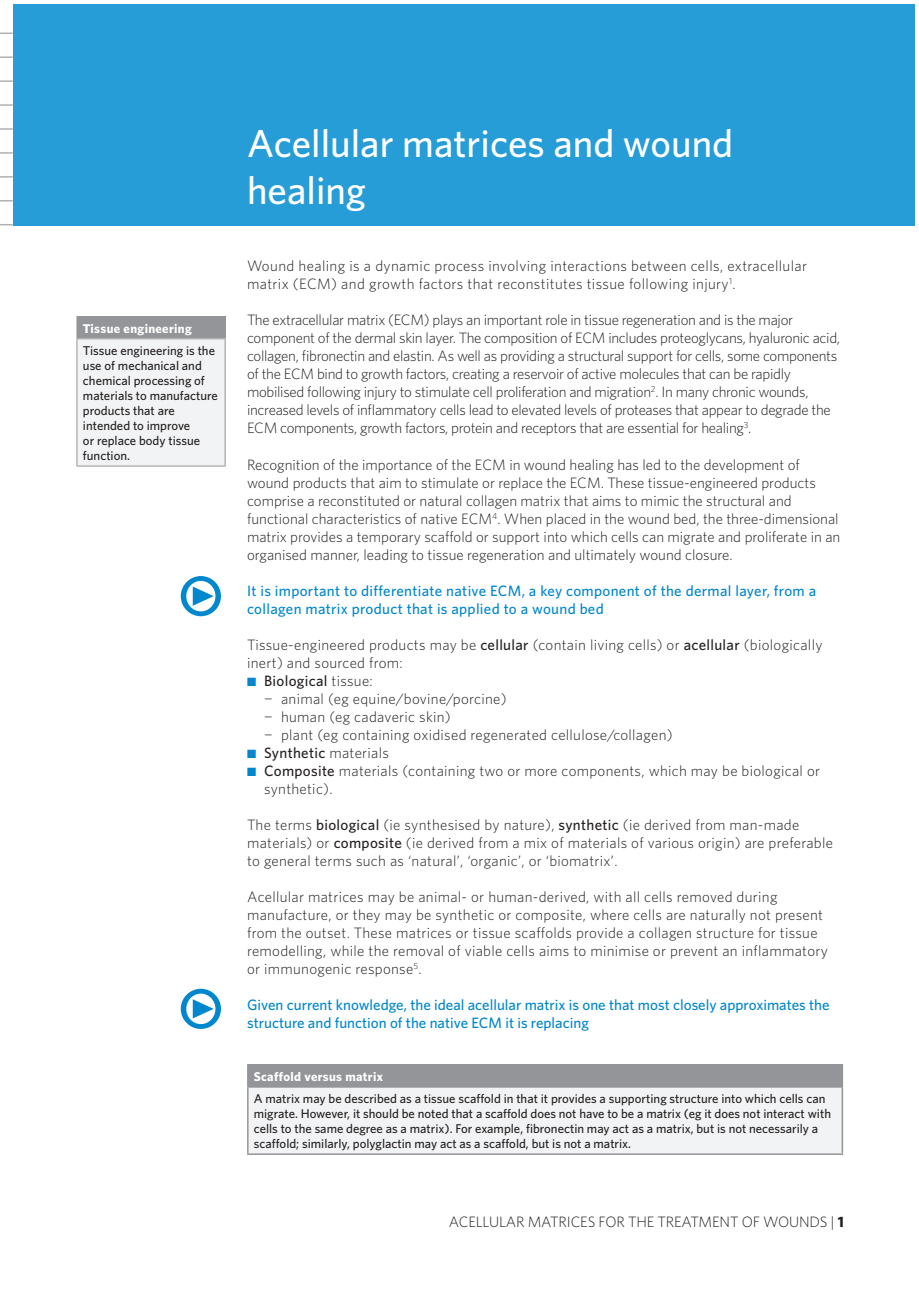
<style>
.page{position:relative;width:919px;height:1289px;background:#fff}
.page>*{position:absolute;margin:0;border:0;box-sizing:border-box;transform-origin:0 0}
.t1{font:54px "Meta Pro";color:#0087cd}
.t2{font:500 39px/46.8px "Whitney";color:#fff}
.t3{font:300 15px/18px "Whitney";letter-spacing:.02em;color:#231f20}
.t4{font:300 15px/18px "Whitney";letter-spacing:-.02em;color:#231f20}
.t5{font:300 15px/18px "Whitney";color:#231f20}
.t6{font:300 15px/18px "Whitney";letter-spacing:.025em;color:#231f20}
.t7{font:500 15px/18px "Whitney";color:#0087cd}
.t8{font:500 15px/18px "Whitney";letter-spacing:.02em;color:#0087cd}
.t9{font:500 15px "Whitney";letter-spacing:.02em;color:#231f20}
.t10{font:500 12.75px/15px "Whitney";color:#231f20}
.t11{font:700 12.75px "Whitney";letter-spacing:.025em;color:#fff}
.s1{font-weight:500}
.s2{color:#0087cd}
.s3{font-weight:300}
.s4{font-weight:700}
</style>
<div class="page">
<div style="left:13px;top:4px;width:901px;height:221px;background:#279dd8"></div>
<svg style="left:0;top:33px;width:13px;height:1px"></svg>
<svg style="left:0;top:56px;width:13px;height:2px"></svg>
<svg style="left:0;top:80px;width:13px;height:2px"></svg>
<svg style="left:0;top:104px;width:13px;height:2px"></svg>
<svg style="left:0;top:128px;width:13px;height:2px"></svg>
<svg style="left:0;top:152px;width:13px;height:2px"></svg>
<svg style="left:0;top:176px;width:13px;height:2px"></svg>
<svg style="left:0;top:200px;width:13px;height:1px"></svg>
<svg style="left:0;top:224px;width:13px;height:1px"></svg>
<div style="left:77px;top:316px;width:148px;height:23px;background:#939598"></div>
<div style="left:77px;top:339px;width:148px;height:127px;background:#f2f3f4"></div>
<svg style="left:225px;top:317px;width:1px;height:21px"></svg>
<hr style="left:77px;top:339px;width:1px;height:126px;background:#939598">
<hr style="left:225px;top:339px;width:1px;height:126px;background:#939598">
<hr style="left:77px;top:465px;width:148px;height:1px;background:#939598">
<div style="left:248px;top:1064px;width:594px;height:22px;background:#939598"></div>
<div style="left:248px;top:1086px;width:594px;height:68px;background:#f2f3f4"></div>
<svg style="left:247px;top:1065px;width:1px;height:21px"></svg>
<hr style="left:247px;top:1063px;width:596px;height:2px;background:#939598">
<hr style="left:841px;top:1065px;width:2px;height:21px;background:#939598">
<hr style="left:247px;top:1087px;width:1px;height:66px;background:#939598">
<hr style="left:247px;top:1086px;width:596px;height:1px;background:#939598">
<hr style="left:841px;top:1087px;width:2px;height:66px;background:#939598">
<hr style="left:247px;top:1153px;width:596px;height:1px;background:#939598">
<p class="t11" style="left:83px;top:320px;width:110px">Tissue engineering</p>
<p class="t10" style="left:83px;top:343px;width:136px">Tissue engineering is the use of mechanical and chemical processing of materials to manufacture products that are intended to improve<br>or replace body tissue function.</p>
<h1 class="t1" style="left:178px;top:555px;width:47px">•</h1>
<h1 class="t1" style="left:178px;top:968px;width:47px">•</h1>
<h2 class="t2" style="left:247px;top:119px;width:487px">Acellular matrices and wound healing</h2>
<p class="t6" style="left:247px;top:257px;width:561px">Wound healing is a dynamic process involving interactions between cells, extracellular matrix (ECM) and growth factors that reconstitutes tissue following injury<sup>1</sup>.</p>
<p class="t4" style="left:247px;top:311px;width:594px">The extracellular matrix (ECM) plays an important role in tissue regeneration and is the major component of the dermal skin layer. The composition of ECM includes proteoglycans, hyaluronic acid, collagen, fibronectin and elastin. As well as providing a structural support for cells, some components of the ECM bind to growth factors, creating a reservoir of active molecules that can be rapidly mobilised following injury to stimulate cell proliferation and migration<sup>2</sup>. In many chronic wounds, increased levels of inflammatory cells lead to elevated levels of proteases that appear to degrade the ECM components, growth factors, protein and receptors that are essential for healing<sup>3</sup>.</p>
<p class="t5" style="left:247px;top:455px;width:594px">Recognition of the importance of the ECM in wound healing has led to the development of wound products that aim to stimulate or replace the ECM. These tissue-engineered products comprise a reconstituted or natural collagen matrix that aims to mimic the structural and functional characteristics of native ECM<sup>4</sup>. When placed in the wound bed, the three-dimensional matrix provides a temporary scaffold or support into which cells can migrate and proliferate in an organised manner, leading to tissue regeneration and ultimately wound closure.</p>
<p class="t8" style="left:247px;top:581px;width:570px">It is important to differentiate native ECM, a key component of the dermal layer, from a collagen matrix product that is applied to a wound bed</p>
<p class="t3" style="left:247px;top:635px;width:577px">Tissue-engineered products may be <span class="s1">cellular</span> (contain living cells) or <span class="s1">acellular</span> (biologically inert) and sourced from:</p>
<p class="t3" style="left:264px;top:671px;width:410px;text-indent:-17px"><span class="s2">■</span> <span class="s1">Biological</span> tissue:<br>¬ animal (eg equine/bovine/porcine)<br>¬ human (eg cadaveric skin)<br>¬ plant (eg containing oxidised regenerated cellulose/collagen)</p>
<p class="t9" style="left:247px;top:743px;width:143px"><span class="s2">■</span> Synthetic <span class="s3">materials</span></p>
<p class="t3" style="left:264px;top:761px;width:557px;text-indent:-17px"><span class="s2">■</span> <span class="s1">Composite</span> materials (containing two or more components, which may be biological or synthetic).</p>
<p class="t3" style="left:247px;top:815px;width:587px">The terms <span class="s1">biological</span> (ie synthesised by nature), <span class="s1">synthetic</span> (ie derived from man-made materials) or <span class="s1">composite</span> (ie derived from a mix of materials of various origin) are preferable to general terms such as ‘natural’, ‘organic’, or ‘biomatrix’.</p>
<p class="t3" style="left:247px;top:887px;width:582px">Acellular matrices may be animal- or human-derived, with all cells removed during manufacture, or they may be synthetic or composite, where cells are naturally not present from the outset. These matrices or tissue scaffolds provide a collagen structure for tissue remodelling, while the removal of viable cells aims to minimise or prevent an inflammatory or immunogenic response<sup>5</sup>.</p>
<p class="t7" style="left:247px;top:995px;width:584px">Given current knowledge, the ideal acellular matrix is one that most closely approximates the structure and function of the native ECM it is replacing</p>
<p class="t11" style="left:254px;top:1068px;width:131px">Scaffold versus matrix</p>
<p class="t10" style="left:254px;top:1090px;width:578px">A matrix may be described as a tissue scaffold in that it provides a supporting structure into which cells can migrate. However, it should be noted that a scaffold does not have to be a matrix (eg it does not interact with cells to the same degree as a matrix). For example, fibronectin may act as a matrix, but is not necessarily a scaffold; similarly, polyglactin may act as a scaffold, but is not a matrix.</p>
<p class="t5" style="left:449px;top:1211px;width:396px">ACELLULAR MATRICES FOR THE TREATMENT OF WOUNDS | <span class="s4">1</span></p>
</div>
